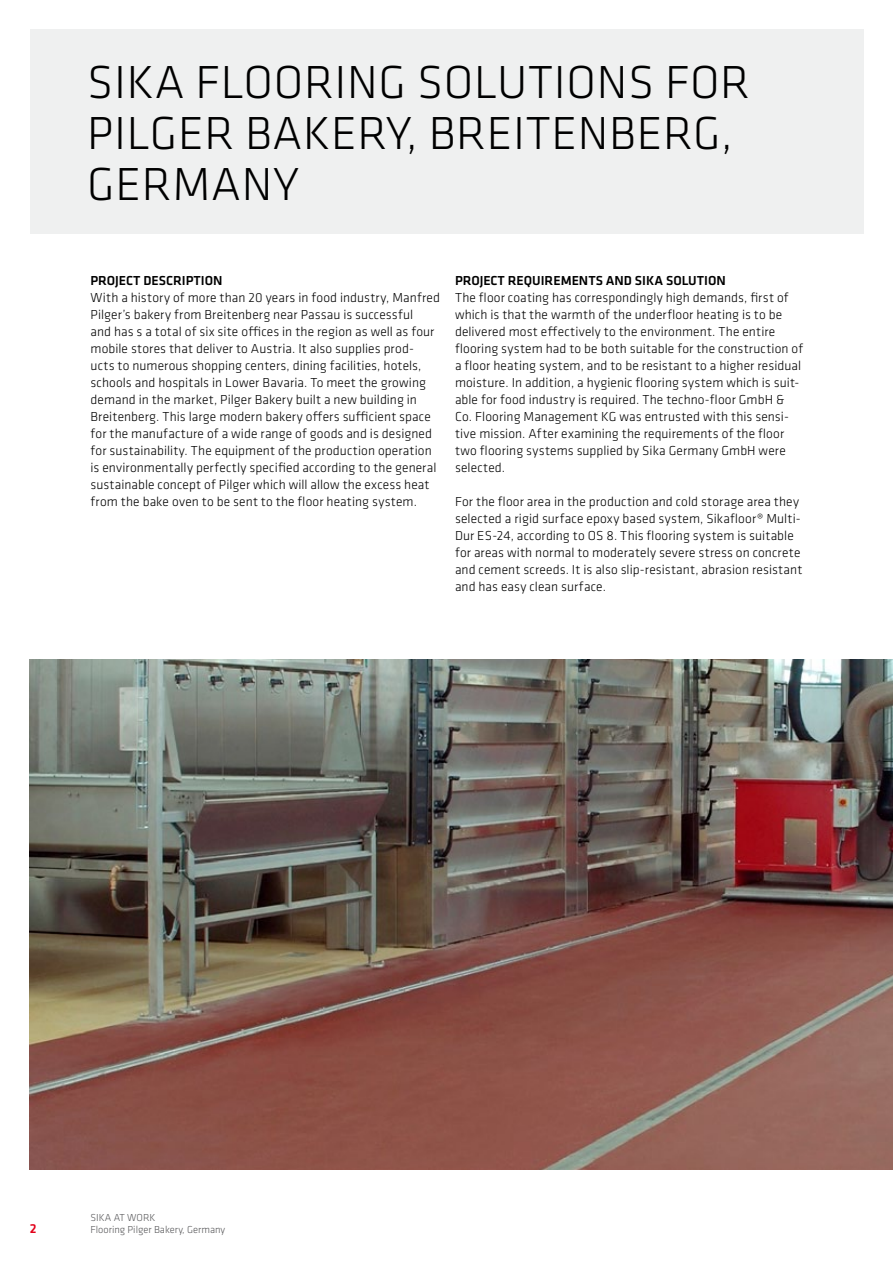
<style>
.page{position:relative;width:893px;height:1263px;background:#fff}
.page>*{position:absolute;margin:0;border:0;box-sizing:border-box;transform-origin:0 0}
.t1{font:300 48px/51px "Klavika";letter-spacing:.015em;color:#000}
.t2{font:300 13.5px/17px "Klavika";letter-spacing:.01em;color:#000}
.t3{font:500 13.5px "Klavika";color:#000}
.t4{font:500 13.5px "Klavika";color:#e2001a}
.t5{font:300 10.5px/12.6px "Klavika";color:#58585a}
</style>
<div class="page">
<img style="left:30px;top:659px;width:863px;height:510px">
<div style="left:30px;top:29px;width:834px;height:204px;background:#eceded"></div>
<h1 class="t1" style="left:87px;top:56px;width:664px">SIKA FLOORING SOLUTIONS FOR<br>PILGER BAKERY, BREITENBERG,<br>GERMANY</h1>
<p class="t3" style="left:91px;top:271px;width:134px">PROJECT DESCRIPTION</p>
<p class="t2" style="left:91px;top:289px;width:351px">With a history of more than 20 years in food industry, Manfred Pilger’s bakery from Breitenberg near Passau is successful<br>and has s a total of six site offices in the region as well as four mobile stores that deliver to Austria. It also supplies prod&shy;ucts to numerous shopping centers, dining facilities, hotels, schools and hospitals in Lower Bavaria. To meet the growing demand in the market, Pilger Bakery built a new building in Breitenberg. This large modern bakery offers sufficient space for the manufacture of a wide range of goods and is designed for sustainability. The equipment of the production operation is environmentally perfectly specified according to the general sustainable concept of Pilger which will allow the excess heat from the bake oven to be sent to the floor heating system.</p>
<p class="t3" style="left:455px;top:271px;width:272px">PROJECT REQUIREMENTS AND SIKA SOLUTION</p>
<p class="t2" style="left:455px;top:289px;width:350px">The floor coating has correspondingly high demands, first of which is that the warmth of the underfloor heating is to be delivered most effectively to the environment. The entire flooring system had to be both suitable for the construction of a floor heating system, and to be resistant to a higher residual moisture. In addition, a hygienic flooring system which is suit&shy;able for food industry is required. The techno-floor GmbH &amp; Co. Flooring Management KG was entrusted with this sensi&shy;tive mission. After examining the requirements of the floor two flooring systems supplied by Sika Germany GmbH were selected.</p>
<p class="t2" style="left:455px;top:493px;width:349px">For the floor area in the production and cold storage area they selected a rigid surface epoxy based system, Sikafloor® Multi-Dur ES-24, according to OS 8. This flooring system is suitable for areas with normal to moderately severe stress on concrete and cement screeds. It is also slip-resistant, abrasion resistant and has easy clean surface.</p>
<p class="t4" style="left:30px;top:1219px;width:8px">2</p>
<p class="t5" style="left:91px;top:1211px;width:136px">SIKA AT WORK<br>Flooring Pilger Bakery, Germany</p>
</div>
